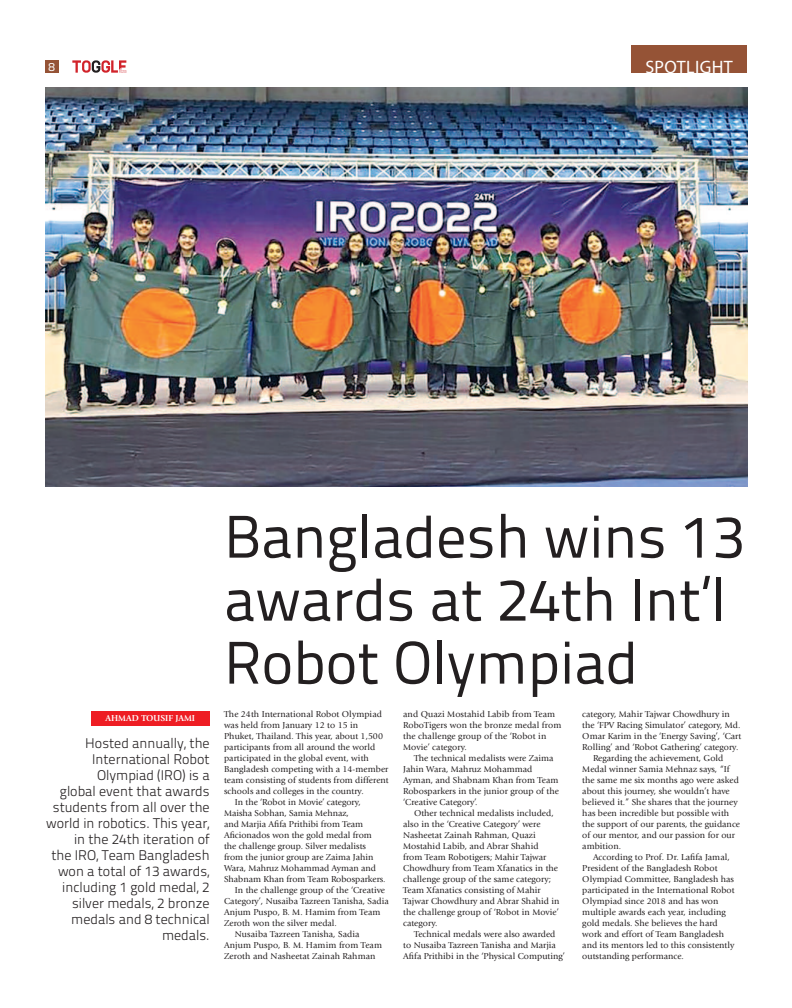
<style>
.page{position:relative;width:792px;height:1008px;background:#fff}
.page>*{position:absolute;margin:0;border:0;box-sizing:border-box;transform-origin:0 0}
.t1{font:60px/63px "Titillium Text 22 L";color:#231f20}
.t2{font:18px "Myriad Pro";letter-spacing:.02em;color:#fff}
.t3{font:300 14px/16px "Titillium Text 22 L";color:#231f20;text-align:right}
.t4{font:12px "Titillium Text 22 L";color:#fff}
.t5{font:9px/11px "Giovanni Std";letter-spacing:.005em;color:#231f20}
.t6{font:700 9px "Giovanni Std";color:#fff}
</style>
<div class="page">
<svg style="left:72px;top:60px;width:54px;height:13px"></svg>
<div style="left:45px;top:60px;width:14px;height:13px;background:#955336"></div>
<div style="left:631px;top:45px;width:116px;height:28px;background:#955336"></div>
<img style="left:45px;top:87px;width:702px;height:400px">
<div style="left:91px;top:711px;width:119px;height:14px;background:#ee1d23"></div>
<h3 class="t4" style="left:49px;top:62px;width:8px">68</h3>
<h2 class="t2" style="left:645px;top:56px;width:89px">SPOTLIGHT</h2>
<p class="t6" style="left:105px;top:715px;width:91px">AHMAD TOUSIF JAMI</p>
<p class="t3" style="left:46px;top:736px;width:165px">Hosted annually, the<br>International Robot<br>Olympiad (IRO) is a<br>global event that awards students from all over the world in robotics. This year, in the 24th iteration of<br>the IRO, Team Bangladesh won a total of 13 awards, including 1 gold medal, 2 silver medals, 2 bronze medals and 8 technical medals.</p>
<h1 class="t1" style="left:224px;top:511px;width:522px">Bangladesh wins 13 awards at 24th Int’l<br>Robot Olympiad</h1>
<p class="t5" style="left:224px;top:710px;width:159px">The 24th International Robot Olympiad</p>
<p class="t5" style="left:224px;top:721px;width:136px">was held from January 12 to 15 in</p>
<p class="t5" style="left:224px;top:732px;width:160px">Phuket, Thailand. This year, about 1,500</p>
<p class="t5" style="left:224px;top:743px;width:153px">participants from all around the world</p>
<p class="t5" style="left:224px;top:754px;width:146px">participated in the global event, with</p>
<p class="t5" style="left:224px;top:765px;width:166px">Bangladesh competing with a 14-member</p>
<p class="t5" style="left:224px;top:776px;width:166px">team consisting of students from different</p>
<p class="t5" style="left:224px;top:787px;width:141px">schools and colleges in the country.</p>
<p class="t5" style="left:235px;top:798px;width:127px">In the ‘Robot in Movie’ category,</p>
<p class="t5" style="left:224px;top:809px;width:126px">Maisha Sobhan, Samia Mehnaz,</p>
<p class="t5" style="left:224px;top:820px;width:141px">and Marjia Afifa Prithibi from Team</p>
<p class="t5" style="left:224px;top:831px;width:149px">Aficionados won the gold medal from</p>
<p class="t5" style="left:224px;top:842px;width:143px">the challenge group. Silver medalists</p>
<p class="t5" style="left:224px;top:853px;width:151px">from the junior group are Zaima Jahin</p>
<p class="t5" style="left:224px;top:864px;width:153px">Wara, Mahruz Mohammad Ayman and</p>
<p class="t5" style="left:224px;top:875px;width:163px">Shabnam Khan from Team Robosparkers.</p>
<p class="t5" style="left:235px;top:886px;width:152px">In the challenge group of the ‘Creative</p>
<p class="t5" style="left:224px;top:897px;width:166px">Category’, Nusaiba Tazreen Tanisha, Sadia</p>
<p class="t5" style="left:224px;top:908px;width:158px">Anjum Puspo, B. M. Hamim from Team</p>
<p class="t5" style="left:224px;top:919px;width:114px">Zeroth won the silver medal.</p>
<p class="t5" style="left:235px;top:930px;width:126px">Nusaiba Tazreen Tanisha, Sadia</p>
<p class="t5" style="left:224px;top:941px;width:159px">Anjum Puspo, B. M. Hamim from Team</p>
<p class="t5" style="left:224px;top:952px;width:153px">Zeroth and Nasheetat Zainah Rahman</p>
<p class="t5" style="left:403px;top:710px;width:160px">and Quazi Mostahid Labib from Team<br>RoboTigers won the bronze medal from the challenge group of the ‘Robot in<br>Movie’ category.</p>
<p class="t5" style="left:403px;top:754px;width:157px;text-indent:11px">The technical medalists were Zaima<br>Jahin Wara, Mahruz Mohammad<br>Ayman, and Shabnam Khan from Team<br>Robosparkers in the junior group of the ‘Creative Category’.</p>
<p class="t5" style="left:403px;top:809px;width:158px;text-indent:11px">Other technical medalists included, also in the ‘Creative Category’ were Nasheetat Zainah Rahman, Quazi Mostahid Labib, and Abrar Shahid from Team Robotigers; Mahir Tajwar Chowdhury from Team Xfanatics in the challenge group of the same category; Team Xfanatics consisting of Mahir Tajwar Chowdhury and Abrar Shahid in the challenge group of ‘Robot in Movie’ category.</p>
<p class="t5" style="left:403px;top:930px;width:163px;text-indent:11px">Technical medals were also awarded to Nusaiba Tazreen Tanisha and Marjia<br>Afifa Prithibi in the ‘Physical Computing’</p>
<p class="t5" style="left:582px;top:710px;width:149px">category, Mahir Tajwar Chowdhury in</p>
<p class="t5" style="left:582px;top:721px;width:160px">the ‘FPV Racing Simulator’ category, Md.</p>
<p class="t5" style="left:582px;top:732px;width:161px">Omar Karim in the ‘Energy Saving’, ‘Cart</p>
<p class="t5" style="left:582px;top:743px;width:158px">Rolling’ and ‘Robot Gathering’ category.</p>
<p class="t5" style="left:593px;top:754px;width:132px">Regarding the achievement, Gold</p>
<p class="t5" style="left:582px;top:765px;width:149px">Medal winner Samia Mehnaz says, “If</p>
<p class="t5" style="left:582px;top:776px;width:158px">the same me six months ago were asked</p>
<p class="t5" style="left:582px;top:787px;width:149px">about this journey, she wouldn’t have</p>
<p class="t5" style="left:582px;top:798px;width:157px">believed it.” She shares that the journey</p>
<p class="t5" style="left:582px;top:809px;width:148px">has been incredible but possible with</p>
<p class="t5" style="left:582px;top:820px;width:159px">the support of our parents, the guidance</p>
<p class="t5" style="left:582px;top:831px;width:154px">of our mentor, and our passion for our</p>
<p class="t5" style="left:582px;top:842px;width:40px">ambition.</p>
<p class="t5" style="left:593px;top:853px;width:138px">According to Prof. Dr. Lafifa Jamal,</p>
<p class="t5" style="left:582px;top:864px;width:137px">President of the Bangladesh Robot</p>
<p class="t5" style="left:582px;top:875px;width:153px">Olympiad Committee, Bangladesh has</p>
<p class="t5" style="left:582px;top:886px;width:154px">participated in the International Robot</p>
<p class="t5" style="left:582px;top:897px;width:138px">Olympiad since 2018 and has won</p>
<p class="t5" style="left:582px;top:908px;width:145px">multiple awards each year, including</p>
<p class="t5" style="left:582px;top:919px;width:137px">gold medals. She believes the hard</p>
<p class="t5" style="left:582px;top:930px;width:143px">work and effort of Team Bangladesh</p>
<p class="t5" style="left:582px;top:941px;width:154px">and its mentors led to this consistently</p>
<p class="t5" style="left:582px;top:952px;width:103px">outstanding performance.</p>
</div>
